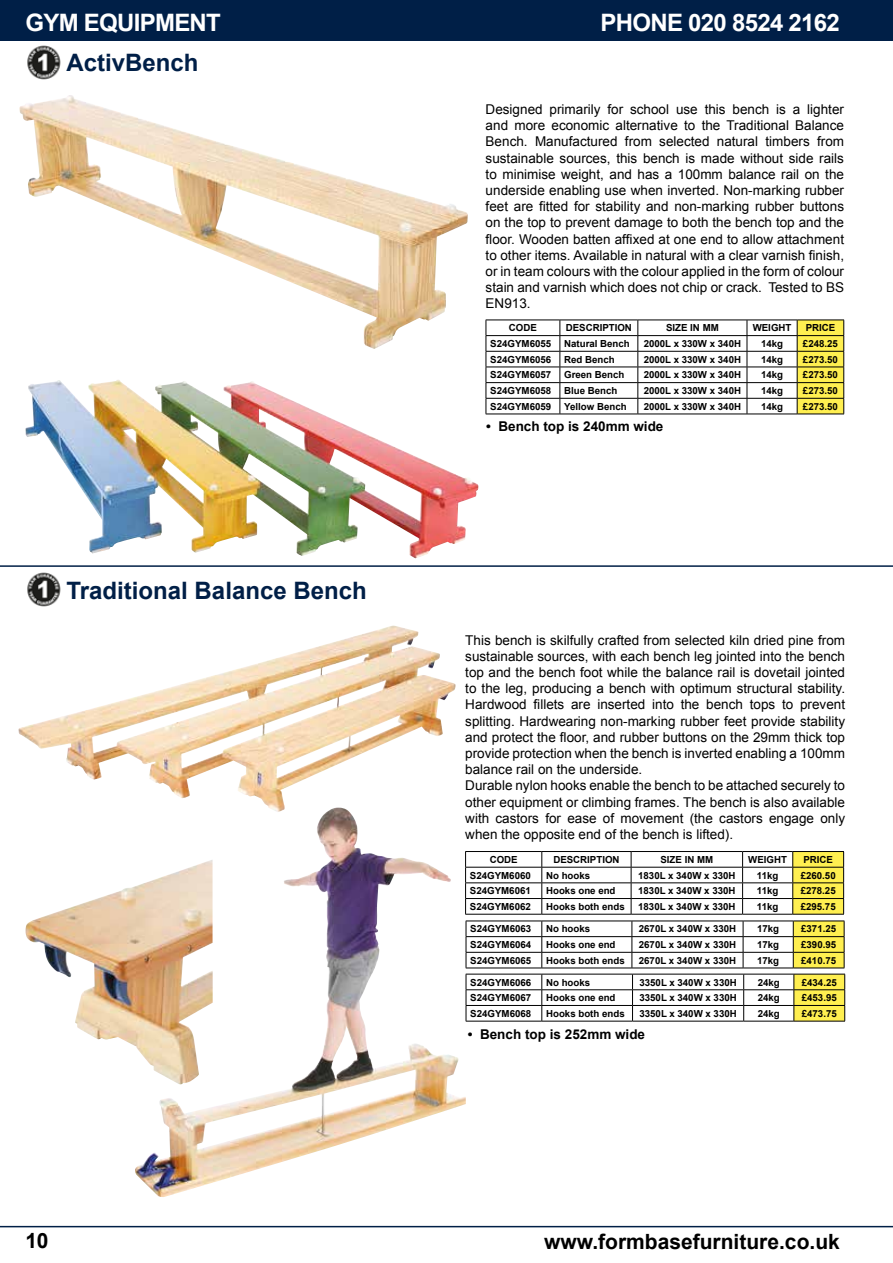
<style>
.page{position:relative;width:893px;height:1263px;background:#fff}
.page>*{position:absolute;margin:0;border:0;box-sizing:border-box;transform-origin:0 0}
.t1{font:700 24px "Arial";color:#001f47}
.t2{font:700 24px "Arial";letter-spacing:-.03em;color:#fff}
.t3{font:700 21px "Arial";color:#000}
.t4{font:13.5px/16.2px "Arial";color:#000;text-align:justify}
.t5{font:700 13.5px "Arial";color:#000}
.t6{font:700 9.75px "Arial";color:#000}
</style>
<div class="page">
<div style="left:0;top:0;width:893px;height:40px;background:#001f47"></div>
<hr style="left:0;top:1226px;width:893px;height:1px;background:#001f47">
<hr style="left:0;top:565px;width:893px;height:2px;background:#001f47">
<svg style="left:486px;top:320px;width:358px;height:94px"></svg>
<hr style="left:486px;top:414px;width:74px;height:1px;background:#000">
<hr style="left:560px;top:414px;width:78px;height:1px;background:#000">
<hr style="left:638px;top:414px;width:109px;height:1px;background:#000">
<hr style="left:747px;top:414px;width:50px;height:1px;background:#000">
<hr style="left:797px;top:414px;width:47px;height:1px;background:#000">
<img style="left:19px;top:95px;width:449px;height:254px">
<img style="left:26px;top:380px;width:332px;height:176px">
<svg style="left:466px;top:851px;width:378px;height:63px"></svg>
<hr style="left:465px;top:914px;width:77px;height:1px;background:#000">
<hr style="left:542px;top:914px;width:89px;height:1px;background:#000">
<hr style="left:631px;top:914px;width:112px;height:1px;background:#000">
<hr style="left:743px;top:914px;width:50px;height:1px;background:#000">
<hr style="left:793px;top:914px;width:51px;height:1px;background:#000">
<svg style="left:466px;top:921px;width:379px;height:47px"></svg>
<hr style="left:466px;top:968px;width:76px;height:1px;background:#000">
<hr style="left:542px;top:968px;width:90px;height:1px;background:#000">
<hr style="left:632px;top:968px;width:111px;height:1px;background:#000">
<hr style="left:743px;top:968px;width:50px;height:1px;background:#000">
<hr style="left:793px;top:968px;width:51px;height:1px;background:#000">
<svg style="left:466px;top:974px;width:379px;height:47px"></svg>
<hr style="left:466px;top:1021px;width:76px;height:1px;background:#000">
<hr style="left:542px;top:1021px;width:90px;height:1px;background:#000">
<hr style="left:632px;top:1021px;width:112px;height:1px;background:#000">
<hr style="left:744px;top:1021px;width:50px;height:1px;background:#000">
<hr style="left:794px;top:1021px;width:51px;height:1px;background:#000">
<img style="left:18px;top:625px;width:438px;height:183px">
<img style="left:25px;top:886px;width:110px;height:160px">
<img style="left:135px;top:808px;width:331px;height:389px">
<img style="left:27px;top:45px;width:34px;height:35px">
<img style="left:27px;top:572px;width:34px;height:35px">
<h1 class="t2" style="left:26px;top:7px;width:197px">GYM EQUIPMENT</h1>
<h1 class="t2" style="left:601px;top:7px;width:241px">PHONE 020 8524 2162</h1>
<h1 class="t1" style="left:67px;top:46px;width:134px">ActivBench</h1>
<h1 class="t1" style="left:67px;top:575px;width:302px">Traditional Balance Bench</h1>
<p class="t4" style="left:486px;top:101px;width:360px">Designed primarily for school use this bench is a lighter and more economic alternative to the Traditional Balance Bench. Manufactured from selected natural timbers from sustainable sources, this bench is made without side rails to minimise weight, and has a 100mm balance rail on the underside enabling use when inverted. Non-marking rubber feet are fitted for stability and non-marking rubber buttons on the top to prevent damage to both the bench top and the floor. Wooden batten affixed at one end to allow attachment to other items. Available in natural with a clear varnish finish, or in team colours with the colour applied in the form of colour stain and varnish which does not chip or crack. Tested to BS EN913.</p>
<p class="t6" style="left:509px;top:321px;width:29px">CODE</p>
<p class="t6" style="left:566px;top:321px;width:68px">DESCRIPTION</p>
<p class="t6" style="left:666px;top:321px;width:54px">SIZE IN MM</p>
<p class="t6" style="left:753px;top:321px;width:40px">WEIGHT</p>
<p class="t6" style="left:806px;top:321px;width:31px">PRICE</p>
<p class="t6" style="left:490px;top:337px;width:63px">S24GYM6055</p>
<p class="t6" style="left:564px;top:337px;width:67px">Natural Bench</p>
<p class="t6" style="left:644px;top:337px;width:99px">2000L x 330W x 340H</p>
<p class="t6" style="left:761px;top:337px;width:24px">14kg</p>
<p class="t6" style="left:803px;top:337px;width:37px">£248.25</p>
<p class="t6" style="left:490px;top:353px;width:63px">S24GYM6056</p>
<p class="t6" style="left:564px;top:353px;width:52px">Red Bench</p>
<p class="t6" style="left:644px;top:353px;width:99px">2000L x 330W x 340H</p>
<p class="t6" style="left:761px;top:353px;width:24px">14kg</p>
<p class="t6" style="left:803px;top:353px;width:37px">£273.50</p>
<p class="t6" style="left:490px;top:368px;width:63px">S24GYM6057</p>
<p class="t6" style="left:564px;top:368px;width:62px">Green Bench</p>
<p class="t6" style="left:644px;top:368px;width:99px">2000L x 330W x 340H</p>
<p class="t6" style="left:761px;top:368px;width:24px">14kg</p>
<p class="t6" style="left:803px;top:368px;width:37px">£273.50</p>
<p class="t6" style="left:490px;top:384px;width:63px">S24GYM6058</p>
<p class="t6" style="left:564px;top:384px;width:55px">Blue Bench</p>
<p class="t6" style="left:644px;top:384px;width:99px">2000L x 330W x 340H</p>
<p class="t6" style="left:761px;top:384px;width:24px">14kg</p>
<p class="t6" style="left:803px;top:384px;width:37px">£273.50</p>
<p class="t6" style="left:490px;top:400px;width:63px">S24GYM6059</p>
<p class="t6" style="left:564px;top:400px;width:64px">Yellow Bench</p>
<p class="t6" style="left:644px;top:400px;width:99px">2000L x 330W x 340H</p>
<p class="t6" style="left:761px;top:400px;width:24px">14kg</p>
<p class="t6" style="left:803px;top:400px;width:37px">£273.50</p>
<p class="t5" style="left:486px;top:417px;width:179px">• Bench top is 240mm wide</p>
<p class="t4" style="left:465px;top:632px;width:381px;text-align:left">This bench is skilfully crafted from selected kiln dried pine from sustainable sources, with each bench leg jointed into the bench top and the bench foot while the balance rail is dovetail jointed to the leg, producing a bench with optimum structural stability.<br>Hardwood fillets are inserted into the bench tops to prevent splitting. Hardwearing non-marking rubber feet provide stability and protect the floor, and rubber buttons on the 29mm thick top provide protection when the bench is inverted enabling a 100mm balance rail on the underside.<br>Durable nylon hooks enable the bench to be attached securely to other equipment or climbing frames. The bench is also available with castors for ease of movement (the castors engage only when the opposite end of the bench is lifted).</p>
<p class="t6" style="left:490px;top:853px;width:29px">CODE</p>
<p class="t6" style="left:553px;top:853px;width:68px">DESCRIPTION</p>
<p class="t6" style="left:660px;top:853px;width:54px">SIZE IN MM</p>
<p class="t6" style="left:748px;top:853px;width:40px">WEIGHT</p>
<p class="t6" style="left:803px;top:853px;width:31px">PRICE</p>
<p class="t6" style="left:470px;top:869px;width:63px">S24GYM6060</p>
<p class="t6" style="left:546px;top:869px;width:46px">No hooks</p>
<p class="t6" style="left:638px;top:869px;width:99px">1830L x 340W x 330H</p>
<p class="t6" style="left:757px;top:869px;width:23px">11kg</p>
<p class="t6" style="left:801px;top:869px;width:37px">£260.50</p>
<p class="t6" style="left:470px;top:884px;width:63px">S24GYM6061</p>
<p class="t6" style="left:546px;top:884px;width:71px">Hooks one end</p>
<p class="t6" style="left:638px;top:884px;width:99px">1830L x 340W x 330H</p>
<p class="t6" style="left:757px;top:884px;width:23px">11kg</p>
<p class="t6" style="left:801px;top:884px;width:37px">£278.25</p>
<p class="t6" style="left:470px;top:900px;width:63px">S24GYM6062</p>
<p class="t6" style="left:546px;top:900px;width:80px">Hooks both ends</p>
<p class="t6" style="left:638px;top:900px;width:99px">1830L x 340W x 330H</p>
<p class="t6" style="left:757px;top:900px;width:23px">11kg</p>
<p class="t6" style="left:801px;top:900px;width:37px">£295.75</p>
<p class="t6" style="left:470px;top:922px;width:63px">S24GYM6063</p>
<p class="t6" style="left:546px;top:922px;width:46px">No hooks</p>
<p class="t6" style="left:639px;top:922px;width:99px">2670L x 340W x 330H</p>
<p class="t6" style="left:757px;top:922px;width:24px">17kg</p>
<p class="t6" style="left:801px;top:922px;width:37px">£371.25</p>
<p class="t6" style="left:470px;top:938px;width:63px">S24GYM6064</p>
<p class="t6" style="left:546px;top:938px;width:71px">Hooks one end</p>
<p class="t6" style="left:639px;top:938px;width:99px">2670L x 340W x 330H</p>
<p class="t6" style="left:757px;top:938px;width:24px">17kg</p>
<p class="t6" style="left:801px;top:938px;width:37px">£390.95</p>
<p class="t6" style="left:470px;top:954px;width:63px">S24GYM6065</p>
<p class="t6" style="left:546px;top:954px;width:80px">Hooks both ends</p>
<p class="t6" style="left:639px;top:954px;width:99px">2670L x 340W x 330H</p>
<p class="t6" style="left:757px;top:954px;width:24px">17kg</p>
<p class="t6" style="left:801px;top:954px;width:37px">£410.75</p>
<p class="t6" style="left:470px;top:976px;width:63px">S24GYM6066</p>
<p class="t6" style="left:546px;top:976px;width:46px">No hooks</p>
<p class="t6" style="left:639px;top:976px;width:99px">3350L x 340W x 330H</p>
<p class="t6" style="left:758px;top:976px;width:24px">24kg</p>
<p class="t6" style="left:802px;top:976px;width:37px">£434.25</p>
<p class="t6" style="left:470px;top:991px;width:63px">S24GYM6067</p>
<p class="t6" style="left:546px;top:991px;width:71px">Hooks one end</p>
<p class="t6" style="left:639px;top:991px;width:99px">3350L x 340W x 330H</p>
<p class="t6" style="left:758px;top:991px;width:24px">24kg</p>
<p class="t6" style="left:802px;top:991px;width:37px">£453.95</p>
<p class="t6" style="left:470px;top:1007px;width:63px">S24GYM6068</p>
<p class="t6" style="left:546px;top:1007px;width:80px">Hooks both ends</p>
<p class="t6" style="left:639px;top:1007px;width:99px">3350L x 340W x 330H</p>
<p class="t6" style="left:758px;top:1007px;width:24px">24kg</p>
<p class="t6" style="left:802px;top:1007px;width:37px">£473.75</p>
<p class="t5" style="left:468px;top:1025px;width:179px">• Bench top is 252mm wide</p>
<h2 class="t3" style="left:26px;top:1226px;width:25px">10</h2>
<h2 class="t3" style="left:544px;top:1227px;width:297px">www.formbasefurniture.co.uk</h2>
</div>
